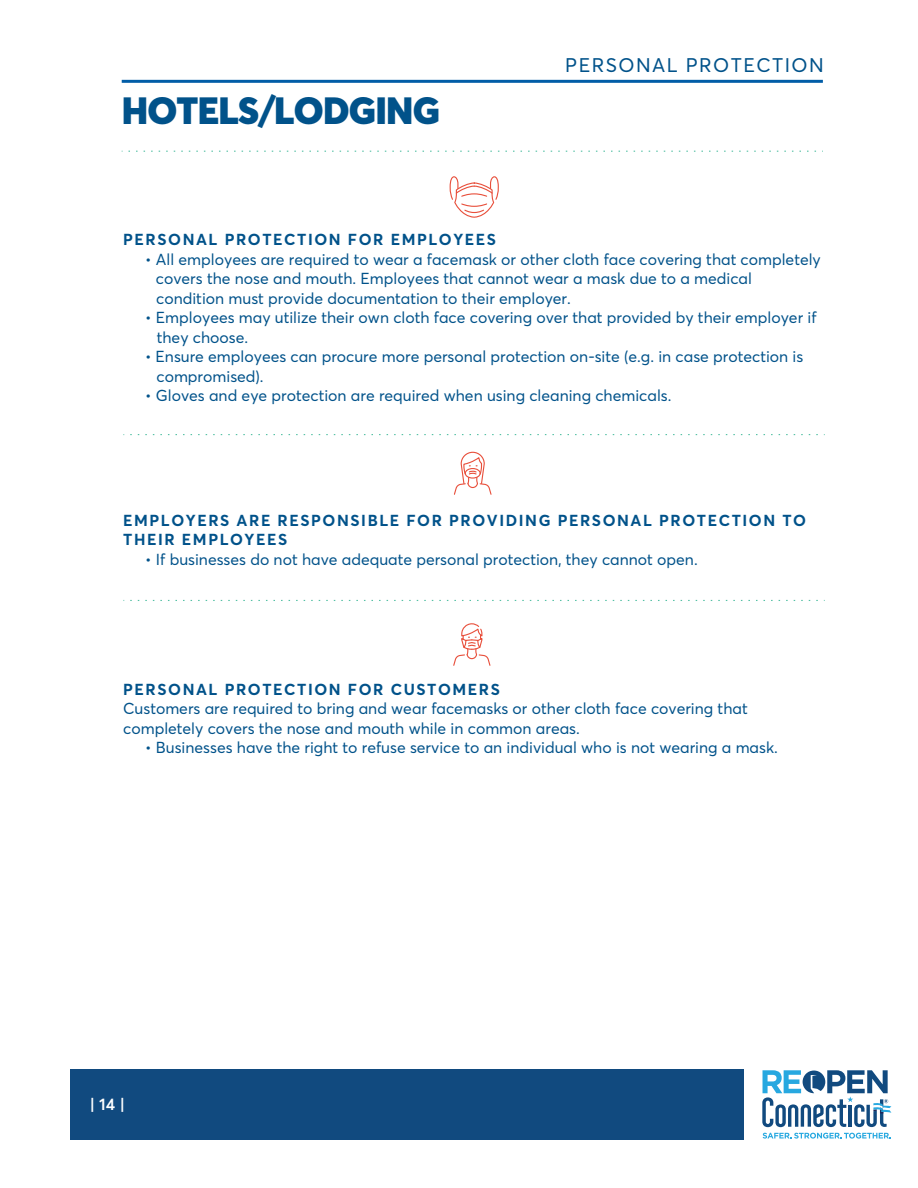
<style>
.page{position:relative;width:918px;height:1188px;background:#fff}
.page>*{position:absolute;margin:0;border:0;box-sizing:border-box;transform-origin:0 0}
.t1{font:900 37.5px "Averta PE";letter-spacing:-.02em;color:#01528a}
.t2{font:19.5px "Averta PE";letter-spacing:.075em;color:#01528a}
.t3{font:600 16.5px "Averta PE";color:#fff}
.t4{font:15.75px/19.5px "Averta PE";color:#01528a}
.t5{font:700 15.75px/19.5px "Averta PE";letter-spacing:.1em;color:#01528a}
</style>
<div class="page">
<svg style="left:130px;top:434px;width:695px;height:1px"></svg>
<svg style="left:130px;top:600px;width:695px;height:1px"></svg>
<hr style="left:122px;top:80px;width:701px;height:3px;background:#015da7">
<svg style="left:129px;top:151px;width:694px;height:1px"></svg>
<svg style="left:449px;top:176px;width:50px;height:42px"></svg>
<svg style="left:453px;top:623px;width:38px;height:43px"></svg>
<svg style="left:454px;top:451px;width:38px;height:44px"></svg>
<div style="left:465px;top:468px;width:16px;height:11px;border:1px solid #e84f3b;border-radius:50%"></div>
<div style="left:70px;top:1070px;width:674px;height:70px;background:#114a7f"></div>
<svg style="left:763px;top:1133px;width:128px;height:6px"></svg>
<svg style="left:762px;top:1070px;width:129px;height:57px"></svg>
<h1 class="t1" style="left:122px;top:84px;width:320px">HOTELS/LODGING</h1>
<p class="t2" style="left:565px;top:52px;width:260px">PERSONAL PROTECTION</p>
<p class="t5" style="left:123px;top:229px;width:374px">PERSONAL PROTECTION FOR EMPLOYEES</p>
<p class="t4" style="left:156px;top:249px;width:666px;text-indent:-11px">• All employees are required to wear a facemask or other cloth face covering that completely covers the nose and mouth. Employees that cannot wear a mask due to a medical condition must provide documentation to their employer.</p>
<p class="t4" style="left:157px;top:307px;width:661px;text-indent:-12px">• Employees may utilize their own cloth face covering over that provided by their employer if they choose.</p>
<p class="t4" style="left:157px;top:346px;width:648px;text-indent:-11px">• Ensure employees can procure more personal protection on-site (e.g. in case protection is compromised).</p>
<p class="t4" style="left:145px;top:385px;width:528px">• Gloves and eye protection are required when using cleaning chemicals.</p>
<p class="t5" style="left:123px;top:510px;width:684px">EMPLOYERS ARE RESPONSIBLE FOR PROVIDING PERSONAL PROTECTION TO<br>THEIR EMPLOYEES</p>
<p class="t4" style="left:145px;top:549px;width:554px">• If businesses do not have adequate personal protection, they cannot open.</p>
<p class="t5" style="left:123px;top:679px;width:378px">PERSONAL PROTECTION FOR CUSTOMERS</p>
<p class="t4" style="left:123px;top:698px;width:626px">Customers are required to bring and wear facemasks or other cloth face covering that completely covers the nose and mouth while in common areas.</p>
<p class="t4" style="left:145px;top:737px;width:634px">• Businesses have the right to refuse service to an individual who is not wearing a mask.</p>
<p class="t3" style="left:90px;top:1092px;width:37px">| 14 |</p>
</div>
